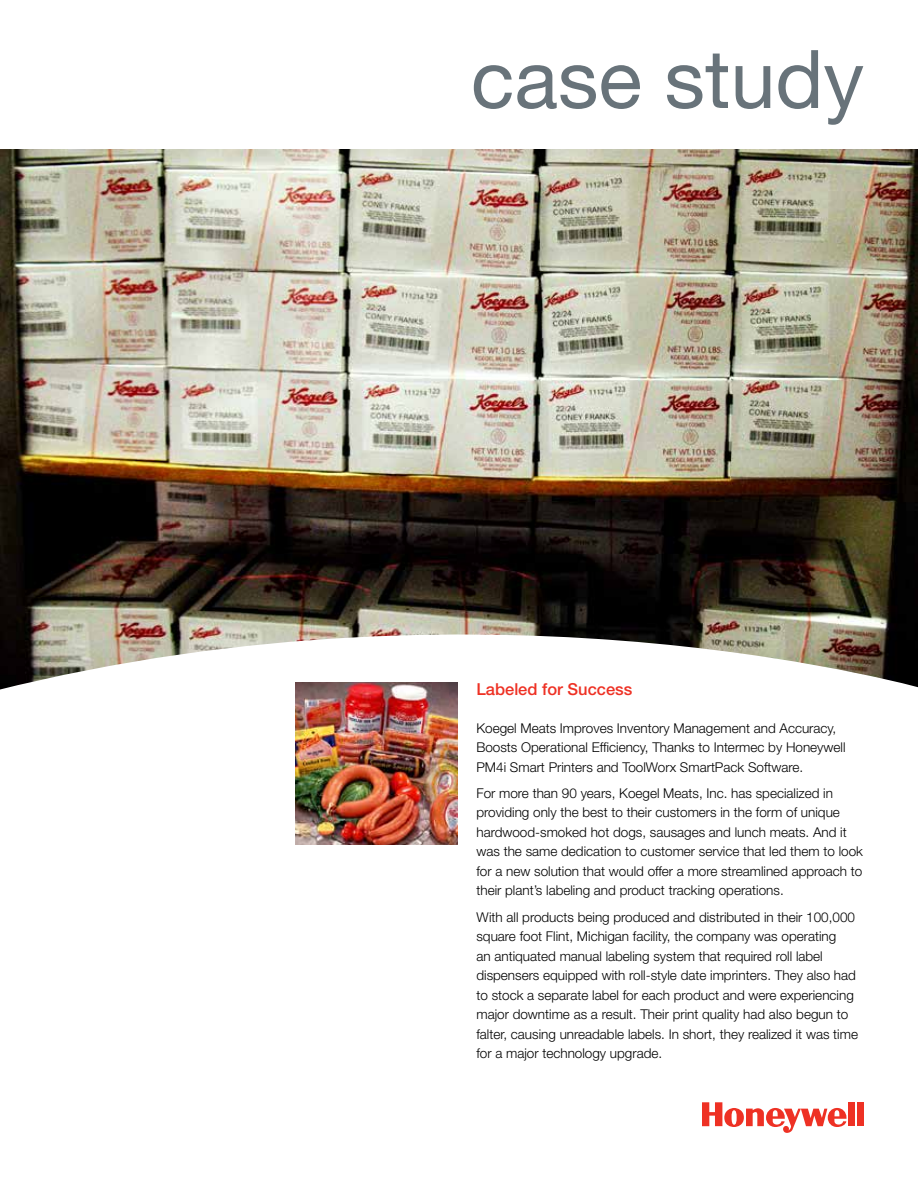
<style>
.page{position:relative;width:918px;height:1188px;background:#fff}
.page>*{position:absolute;margin:0;border:0;box-sizing:border-box;transform-origin:0 0}
.t1{font:81px "Helvetica Neue";color:#68737a}
.t2{font:500 16.5px "Helvetica Neue";color:#ee3124}
.t3{font:300 13.5px/19.5px "Helvetica Neue";color:#000}
</style>
<div class="page">
<img style="left:0;top:149px;width:918px;height:415px">
<img style="left:0;top:564px;width:918px;height:127px">
<div style="left:848px;top:1102px;width:7px;height:24px;background:#ee3124"></div>
<div style="left:857px;top:1102px;width:7px;height:24px;background:#ee3124"></div>
<svg style="left:702px;top:1102px;width:145px;height:31px"></svg>
<img style="left:295px;top:682px;width:162px;height:162px">
<h1 class="t1" style="left:471px;top:31px;width:395px">case study</h1>
<p class="t2" style="left:476px;top:679px;width:157px">Labeled for Success</p>
<p class="t3" style="left:476px;top:718px;width:371px">Koegel Meats Improves Inventory Management and Accuracy,<br>Boosts Operational Efficiency, Thanks to Intermec by Honeywell<br>PM4i Smart Printers and ToolWorx SmartPack Software.</p>
<p class="t3" style="left:476px;top:783px;width:388px">For more than 90 years, Koegel Meats, Inc. has specialized in providing only the best to their customers in the form of unique hardwood-smoked hot dogs, sausages and lunch meats. And it was the same dedication to customer service that led them to look for a new solution that would offer a more streamlined approach to their plant’s labeling and product tracking operations.</p>
<p class="t3" style="left:476px;top:907px;width:383px">With all products being produced and distributed in their 100,000 square foot Flint, Michigan facility, the company was operating<br>an antiquated manual labeling system that required roll label dispensers equipped with roll-style date imprinters. They also had to stock a separate label for each product and were experiencing major downtime as a result. Their print quality had also begun to falter, causing unreadable labels. In short, they realized it was time for a major technology upgrade.</p>
</div>
